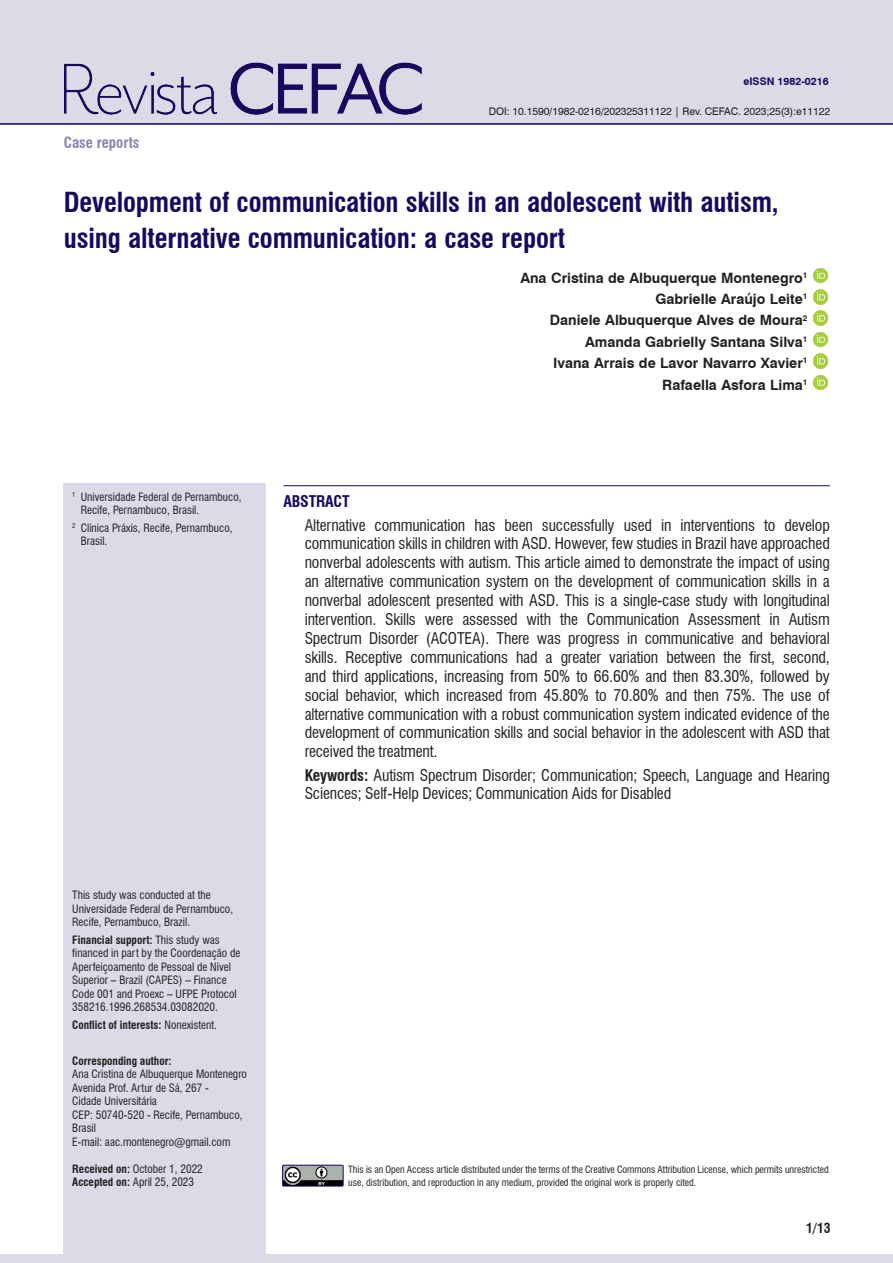
<style>
.page{position:relative;width:893px;height:1263px;background:#fff}
.page>*{position:absolute;margin:0;border:0;box-sizing:border-box;transform-origin:0 0}
.Titulo{font:700 condensed 27px/36px "Swiss 721 BT";letter-spacing:-.005em;color:#18085f}
.Resumo_só_ingles{font:condensed 15.75px/18.9px "Swiss 721 BT";letter-spacing:-.01em;color:#231f20;text-align:justify}
.Resumo_título_-_só{font:700 condensed 15.75px "Swiss 721 BT";letter-spacing:-.01em;color:#18085f}
.Tipo_de_artigo{font:700 condensed 15px "Swiss 721 BT";color:#8b84af}
.Autor{font:700 14.25px "Swiss 721 BT";color:#231f20}
.Cabeço_autor_esquer{font:700 condensed 13.5px "Swiss 721 BT";color:#231f20}
.Notas_sem_paragrafo{font:condensed 11.25px/13.5px "Swiss 721 BT";color:#231f20}
.Endereço_correspond{font:condensed 11.25px/13.5px "Swiss 721 BT";color:#231f20}
.Notas{font:condensed 11.25px/13.5px "Swiss 721 BT";color:#231f20}
.Notas_sem_paragrafo-2{font:700 condensed 11.25px "Swiss 721 BT";color:#231f20}
.Endereço_correspond-2{font:700 condensed 11.25px "Swiss 721 BT";color:#231f20}
.Legenda_b_direito-i{font:10.5px "Swiss 721 BT";letter-spacing:-.01em;color:#231f20}
.Legenda_b_esquerdo{font:700 10.5px "Swiss 721 BT";color:#18085f}
.Notas-2{font:condensed 9.75px/13.5px "Swiss 721 BT";color:#231f20}
.s1{font-weight:700}
.s2{font-weight:400}
</style>
<div class="page">
<div style="left:64px;top:484px;width:202px;height:779px;background:#dcdae7"></div>
<img style="left:812px;top:268px;width:17px;height:15px">
<img style="left:813px;top:289px;width:16px;height:16px">
<img style="left:813px;top:310px;width:16px;height:16px">
<img style="left:812px;top:332px;width:17px;height:15px">
<img style="left:813px;top:353px;width:16px;height:16px">
<img style="left:812px;top:375px;width:17px;height:15px">
<hr style="left:283px;top:485px;width:547px;height:1px;background:#18085f">
<div style="left:0;top:0;width:893px;height:125px;background:#dcdae7"></div>
<img style="left:65px;top:63px;width:357px;height:51px">
<img style="left:284px;top:1167px;width:58px;height:17px">
<div style="left:282px;top:1165px;width:62px;height:21px;border:1px solid #18085f"></div>
<div style="left:0;top:1254px;width:893px;height:9px;background:#dcdae7"></div>
<p class="Legenda_b_esquerdo" style="left:743px;top:74px;width:87px">eISSN 1982-0216</p>
<p class="Tipo_de_artigo" style="left:64px;top:133px;width:77px">Case reports</p>
<p class="Legenda_b_direito-i" style="left:489px;top:104px;width:343px">DOI: 10.1590/1982-0216/202325311122 | Rev. CEFAC. 2023;25(3):e11122</p>
<p class="Titulo" style="left:64px;top:185px;width:716px">Development of communication skills in an adolescent with autism, using alternative communication: a case report</p>
<p class="Autor" style="left:520px;top:268px;width:289px">Ana Cristina de Albuquerque Montenegro<sup>1</sup></p>
<p class="Autor" style="left:655px;top:289px;width:154px">Gabrielle Araújo Leite<sup>1</sup></p>
<p class="Autor" style="left:550px;top:310px;width:259px">Daniele Albuquerque Alves de Moura<sup>2</sup></p>
<p class="Autor" style="left:585px;top:332px;width:224px">Amanda Gabrielly Santana Silva<sup>1</sup></p>
<p class="Autor" style="left:553px;top:353px;width:256px">Ivana Arrais de Lavor Navarro Xavier<sup>1</sup></p>
<p class="Autor" style="left:662px;top:375px;width:147px">Rafaella Asfora Lima<sup>1</sup></p>
<p class="Notas" style="left:81px;top:490px;width:162px;text-indent:-9px"><sup>1</sup> Universidade Federal de Pernambuco,<br>Recife, Pernambuco, Brasil.</p>
<p class="Notas" style="left:81px;top:521px;width:153px;text-indent:-9px"><sup>2</sup> Clínica Práxis, Recife, Pernambuco,<br>Brasil.</p>
<p class="Notas_sem_paragrafo" style="left:72px;top:888px;width:162px">This study was conducted at the<br>Universidade Federal de Pernambuco,<br>Recife, Pernambuco, Brazil.</p>
<p class="Notas_sem_paragrafo" style="left:72px;top:933px;width:170px"><span class="s1">Financial support:</span> This study was financed in part by the Coordenação de Aperfeiçoamento de Pessoal de Nível Superior – Brazil (CAPES) – Finance Code 001 and Proexc – UFPE Protocol 358216.1996.268534.03082020.</p>
<p class="Notas_sem_paragrafo-2" style="left:72px;top:1018px;width:146px">Conflict of interests: <span class="s2">Nonexistent.</span></p>
<p class="Endereço_correspond-2" style="left:72px;top:1054px;width:101px">Corresponding author:</p>
<p class="Endereço_correspond" style="left:72px;top:1067px;width:176px">Ana Cristina de Albuquerque Montenegro</p>
<p class="Endereço_correspond" style="left:72px;top:1081px;width:138px">Avenida Prof. Artur de Sá, 267 -<br>Cidade Universitária</p>
<p class="Endereço_correspond" style="left:72px;top:1108px;width:172px">CEP: 50740-520 - Recife, Pernambuco,<br>Brasil</p>
<p class="Endereço_correspond" style="left:72px;top:1135px;width:160px">E-mail: aac.montenegro@gmail.com</p>
<p class="Endereço_correspond" style="left:72px;top:1162px;width:132px"><span class="s1">Received on:</span> October 1, 2022</p>
<p class="Endereço_correspond" style="left:72px;top:1175px;width:123px"><span class="s1">Accepted on:</span> April 25, 2023</p>
<p class="Resumo_título_-_só" style="left:283px;top:492px;width:68px">ABSTRACT</p>
<p class="Resumo_só_ingles" style="left:305px;top:515px;width:527px">Alternative communication has been successfully used in interventions to develop communication skills in children with ASD. However, few studies in Brazil have approached nonverbal adolescents with autism. This article aimed to demonstrate the impact of using an alternative communication system on the development of communication skills in a nonverbal adolescent presented with ASD. This is a single-case study with longitudinal intervention. Skills were assessed with the Communication Assessment in Autism Spectrum Disorder (ACOTEA). There was progress in communicative and behavioral skills. Receptive communications had a greater variation between the first, second, and third applications, increasing from 50% to 66.60% and then 83.30%, followed by social behavior, which increased from 45.80% to 70.80% and then 75%. The use of alternative communication with a robust communication system indicated evidence of the development of communication skills and social behavior in the adolescent with ASD that received the treatment.</p>
<p class="Resumo_só_ingles" style="left:305px;top:765px;width:527px"><span class="s1">Keywords:</span> Autism Spectrum Disorder; Communication; Speech, Language and Hearing<br>Sciences; Self-Help Devices; Communication Aids for Disabled</p>
<p class="Notas-2" style="left:348px;top:1163px;width:482px">This is an Open Access article distributed under the terms of the Creative Commons Attribution License, which permits unrestricted use, distribution, and reproduction in any medium, provided the original work is properly cited.</p>
<p class="Cabeço_autor_esquer" style="left:806px;top:1219px;width:26px">1/13</p>
</div>
